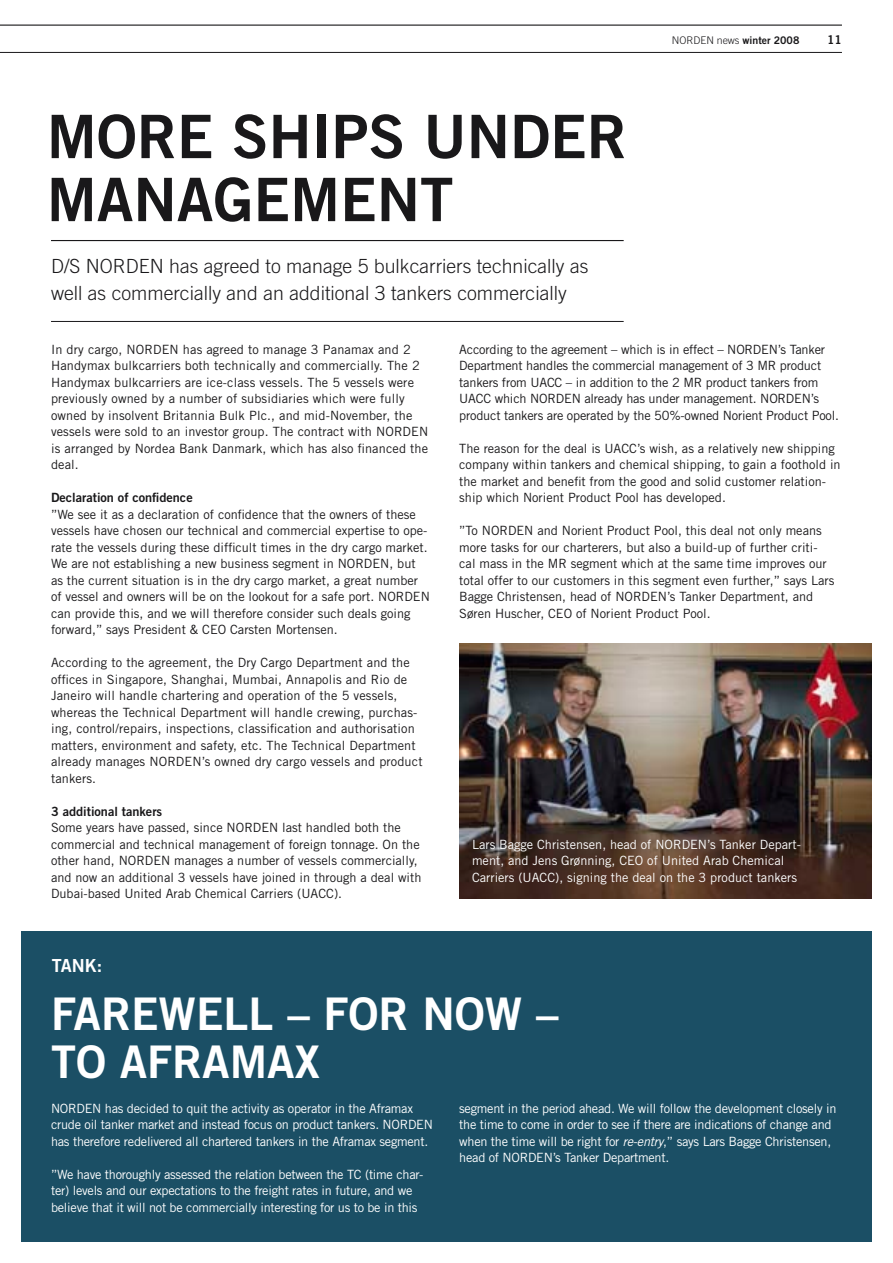
<style>
.page{position:relative;width:893px;height:1263px;background:#fff}
.page>*{position:absolute;margin:0;border:0;box-sizing:border-box;transform-origin:0 0}
.t1{font:60px "Trade Gothic LT Std Bd 2";color:#19181a}
.t2{font:45px "Trade Gothic LT Std Bd 2";color:#fff}
.t3{font:300 19.5px/27px "Trade Gothic LT Std";color:#19181a}
.t4{font:18px "Trade Gothic LT Std Bd 2";color:#fff}
.t5{font:12.75px/16.5px "Trade Gothic LT Std";color:#19181a}
.t6{font:12.75px/16.5px "Trade Gothic LT Std";letter-spacing:-.02em;color:#fff}
.t7{font:12.75px/16.5px "Trade Gothic LT Std";color:#fff}
.t8{font:12.75px "Trade Gothic LT Std Bd 2";color:#19181a}
.t9{font:12px "Trade Gothic LT Std Bd 2";color:#19181a}
.t10{font:300 10.5px "Trade Gothic LT Std";color:#19181a}
.s1{font-family:"Trade Gothic LT Std Bd 2";font-weight:400}
.s2{font-style:italic}
</style>
<div class="page">
<div style="left:21px;top:931px;width:851px;height:311px;background:#1b4f65"></div>
<img style="left:459px;top:644px;width:413px;height:254px">
<hr style="left:51px;top:240px;width:573px;height:1px;background:#19181a">
<hr style="left:51px;top:321px;width:573px;height:1px;background:#19181a">
<hr style="left:0;top:25px;width:842px;height:1px;background:#19181a">
<hr style="left:0;top:52px;width:842px;height:1px;background:#19181a">
<h1 class="t1" style="left:47px;top:100px;width:89px">MORE</h1>
<h1 class="t1" style="left:232px;top:100px;width:35px">SHIPS</h1>
<h1 class="t1" style="left:423px;top:100px;width:41px">UNDER</h1>
<h1 class="t1" style="left:47px;top:163px;width:42px">MANAGEMENT</h1>
<h3 class="t3" style="left:51px;top:252px;width:539px">D/S NORDEN has agreed to manage 5 bulkcarriers technically as well as commercially and an additional 3 tankers commercially</h3>
<p class="t10" style="left:672px;top:34px;width:129px">NORDEN news <span class="s1">WINTER 2008</span></p>
<p class="t9" style="left:827px;top:32px;width:16px">11</p>
<p class="t5" style="left:51px;top:341px;width:379px">I n dry cargo, N OR DEN has agreed to manage 3 Panamax and 2<br>Handymax bulkcarriers both technically and commercially. The 2<br>Handymax bulkcarriers are ice-class vessels. The 5 vessels were previously owned by a number of subsidiaries which were fully owned by insolvent Britannia Bulk Plc., and mid-November, the vessels were sold to an investor group. The contract with N OR DEN is arranged by Nordea Bank Danmark, which has also financed the deal.</p>
<p class="t8" style="left:51px;top:490px;width:143px">DECLARATION OF CONFIDENCE</p>
<p class="t5" style="left:51px;top:506px;width:378px">”We see it as a declaration of confidence that the owners of these vessels have chosen our technical and commercial expertise to ope&shy;rate the vessels during these difficult times in the dry cargo market.<br>We are not establishing a new business segment in N OR DEN , but as the current situation is in the dry cargo market, a great number of vessel and owners will be on the lookout for a safe port. N OR DEN can provide this, and we will therefore consider such deals going forward,” says President &amp; CEO Carsten Mortensen.</p>
<p class="t5" style="left:51px;top:654px;width:373px">According to the agreement, the Dry Cargo Department and the offices in Singapore, Shanghai, Mumbai, Annapolis and R io de Janeiro will handle chartering and operation of the 5 vessels, whereas the Technical Department will handle crewing, purchas&shy;ing, control/repairs, inspections, classification and authorisation matters, environment and safety, etc. The Technical Department already manages N OR DEN ’s owned dry cargo vessels and product tankers.</p>
<p class="t8" style="left:51px;top:803px;width:113px">3 ADDITIONAL TANKERS</p>
<p class="t5" style="left:51px;top:819px;width:372px">Some years have passed, since N OR DEN last handled both the commercial and technical management of foreign tonnage. On the other hand, N OR DEN manages a number of vessels commercially, and now an additional 3 vessels have joined in through a deal with Dubai-based United Arab Chemical Carriers (UACC).</p>
<h3 class="t4" style="left:52px;top:954px;width:52px">TANK:</h3>
<p class="t5" style="left:459px;top:341px;width:381px">According to the agreement – which is in effect – N OR DEN ’s Tanker Department handles the commercial management of 3 MR product tankers from UACC – in addition to the 2 MR product tankers from UACC which NOR DEN already has under management. NOR DEN ’s product tankers are operated by the 50%-owned N orient Product Pool.</p>
<p class="t5" style="left:459px;top:440px;width:383px">The reason for the deal is UACC’s wish, as a relatively new shipping company within tankers and chemical shipping, to gain a foothold in the market and benefit from the good and solid customer relation&shy;ship which Norient Product Pool has developed.</p>
<p class="t5" style="left:459px;top:522px;width:377px">”To N OR DEN and Norient Product Pool, this deal not only means more tasks for our charterers, but also a build-up of further criti&shy;cal mass in the MR segment which at the same time improves our total offer to our customers in this segment even further,” says Lars Bagge Christensen, head of N OR DEN ’s Tanker Department, and Søren Huscher, CEO of N orient Product Pool.</p>
<p class="t7" style="left:472px;top:836px;width:330px">Lars Bagge Christensen, head of N OR DEN ’s Tanker Depart&shy;ment, and Jens Grønning, CEO of United Arab Chemical<br>Carriers (UACC), signing the deal on the 3 product tankers</p>
<h2 class="t2" style="left:51px;top:986px;width:52px">FAREWELL</h2>
<h2 class="t2" style="left:287px;top:986px;width:64px">– FOR</h2>
<h2 class="t2" style="left:422px;top:986px;width:33px">NOW</h2>
<h2 class="t2" style="left:51px;top:1034px;width:126px">TO AFRAMA</h2>
<h2 class="t2" style="left:295px;top:1034px;width:27px">X</h2>
<h2 class="t2" style="left:536px;top:986px;width:24px">–</h2>
<p class="t6" style="left:51px;top:1100px;width:379px">N OR DEN has decided to quit the activity as operator in the Aframax crude oil tanker market and instead focus on product tankers. N OR DEN has therefore redelivered all chartered tankers in the Aframax segment.</p>
<p class="t6" style="left:51px;top:1166px;width:374px">”We have thoroughly assessed the relation between the TC (time char&shy;ter) levels and our expectations to the freight rates in future, and we believe that it will not be commercially interesting for us to be in this</p>
<p class="t6" style="left:459px;top:1100px;width:379px">segment in the period ahead. We will follow the development closely in the time to come in order to see if there are indications of change and when the time will be right for <span class="s2">re-entry</span>,” says Lars Bagge Christensen, head of N OR DEN ’s Tanker Department.</p>
</div>
